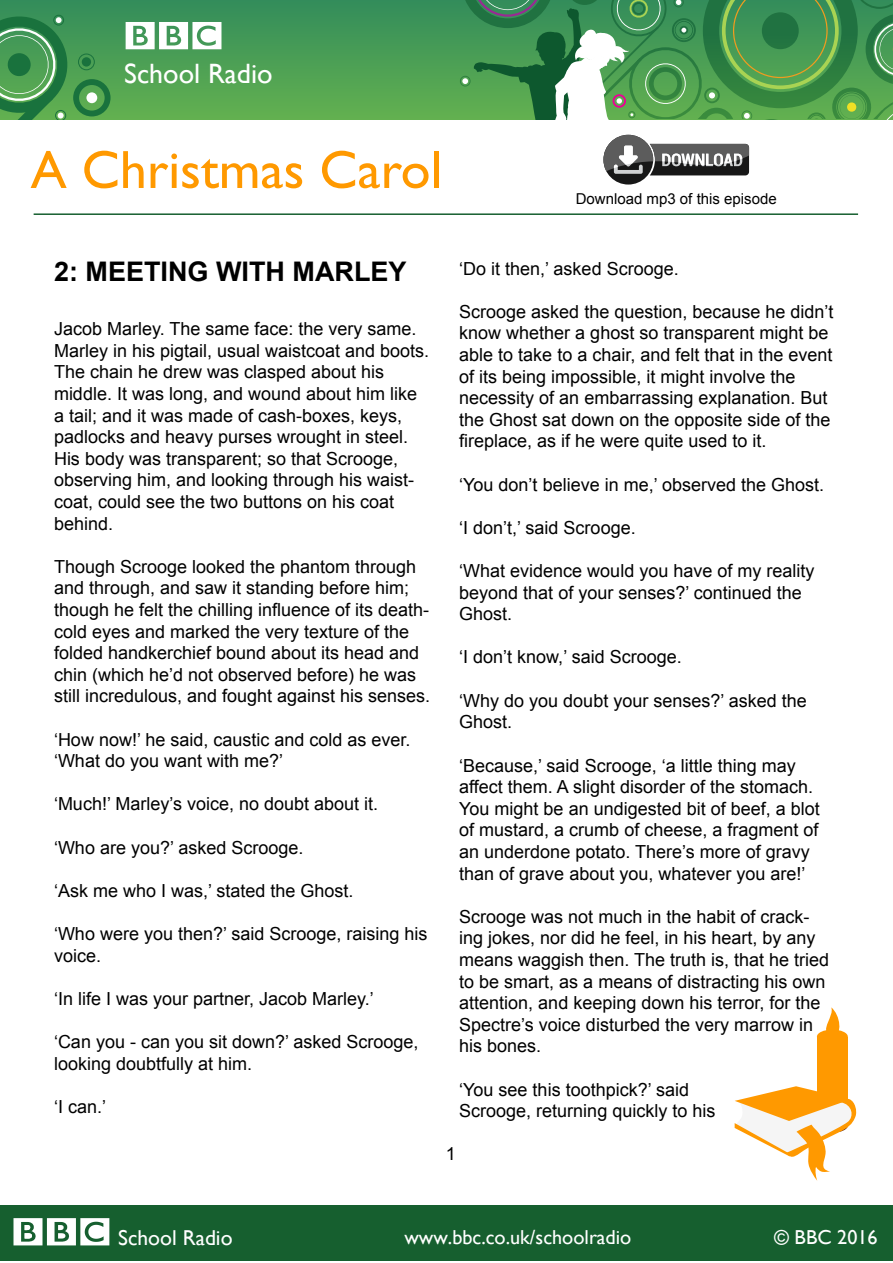
<style>
.page{position:relative;width:893px;height:1263px;background:#fff}
.page>*{position:absolute;margin:0;border:0;box-sizing:border-box;transform-origin:0 0}
.t1{font:27.9px "Gill Sans";color:#fff}
.t2{font:700 27px "Arial";color:#000}
.t3{font:21.6px "Gill Sans";color:#fff}
.t4{font:20.1px "Gill Sans";color:#fff}
.t5{font:18px/21.6px "Arial";color:#000}
.t6{font:15px "Arial";color:#000}
</style>
<div class="page">
<svg style="left:31px;top:151px;width:36px;height:37px"></svg>
<svg style="left:84px;top:151px;width:33px;height:37px"></svg>
<svg style="left:123px;top:151px;width:21px;height:37px"></svg>
<svg style="left:151px;top:153px;width:151px;height:35px"></svg>
<svg style="left:322px;top:151px;width:107px;height:37px"></svg>
<div style="left:434px;top:151px;width:5px;height:37px;background:#f90"></div>
<div style="left:817px;top:1037px;width:31px;height:88px;background:#f90"></div>
<div style="left:817px;top:1029px;width:31px;height:15px;background:#f90;border-radius:50%"></div>
<svg style="left:819px;top:1007px;width:24px;height:26px"></svg>
<svg style="left:734px;top:1086px;width:123px;height:95px"></svg>
<hr style="left:34px;top:213px;width:824px;height:2px;background:#165f2f">
<div style="left:0;top:1205px;width:893px;height:56px;background:#165f2f"></div>
<svg style="left:14px;top:1218px;width:95px;height:27px"></svg>
<div style="left:0;top:0;width:893px;height:119px;background:linear-gradient(to bottom,#338c5b,#63b150)"></div>
<svg style="left:460px;top:0;width:433px;height:120px"></svg>
<svg style="left:0;top:12px;width:111px;height:107px"></svg>
<svg style="left:126px;top:22px;width:95px;height:27px"></svg>
<div style="left:603px;top:135px;width:50px;height:50px;background:#171717;border-radius:50%"></div>
<svg style="left:603px;top:135px;width:146px;height:40px"></svg>
<h1 class="t1" style="left:124px;top:57px;width:150px">School Radio</h1>
<p class="t6" style="left:576px;top:189px;width:202px">Download mp3 of this episode</p>
<h2 class="t2" style="left:54px;top:254px;width:354px">2: MEETING WITH MARLEY</h2>
<p class="t5" style="left:54px;top:318px;width:377px">Jacob Marley. The same face: the very same.<br>Marley in his pigtail, usual waistcoat and boots.<br>The chain he drew was clasped about his middle. It was long, and wound about him like a tail; and it was made of cash-boxes, keys, padlocks and heavy purses wrought in steel.<br>His body was transparent; so that Scrooge, observing him, and looking through his waist&shy;coat, could see the two buttons on his coat behind.</p>
<p class="t5" style="left:54px;top:556px;width:378px">Though Scrooge looked the phantom through and through, and saw it standing before him; though he felt the chilling influence of its death&shy;cold eyes and marked the very texture of the folded handkerchief bound about its head and chin (which he’d not observed before) he was still incredulous, and fought against his senses.</p>
<p class="t5" style="left:54px;top:729px;width:358px">‘How now!’ he said, caustic and cold as ever. ‘What do you want with me?’</p>
<p class="t5" style="left:54px;top:793px;width:326px">‘Much!’ Marley’s voice, no doubt about it.</p>
<p class="t5" style="left:54px;top:837px;width:251px">‘Who are you?’ asked Scrooge.</p>
<p class="t5" style="left:54px;top:880px;width:301px">‘Ask me who I was,’ stated the Ghost.</p>
<p class="t5" style="left:54px;top:923px;width:375px">‘Who were you then?’ said Scrooge, raising his voice.</p>
<p class="t5" style="left:54px;top:988px;width:321px">‘In life I was your partner, Jacob Marley.’</p>
<p class="t5" style="left:54px;top:1031px;width:366px">‘Can you - can you sit down?’ asked Scrooge, looking doubtfully at him.</p>
<p class="t5" style="left:54px;top:1096px;width:54px">‘I can.’</p>
<p class="t5" style="left:459px;top:258px;width:221px">‘Do it then,’ asked Scrooge.</p>
<p class="t5" style="left:459px;top:301px;width:376px">Scrooge asked the question, because he didn’t know whether a ghost so transparent might be able to take to a chair, and felt that in the event of its being impossible, it might involve the necessity of an embarrassing explanation. But the Ghost sat down on the opposite side of the fireplace, as if he were quite used to it.</p>
<p class="t5" style="left:459px;top:474px;width:366px">‘You don’t believe in me,’ observed the Ghost.</p>
<p class="t5" style="left:459px;top:517px;width:178px">‘I don’t,’ said Scrooge.</p>
<p class="t5" style="left:459px;top:560px;width:357px">‘What evidence would you have of my reality beyond that of your senses?’ continued the<br>Ghost.</p>
<p class="t5" style="left:459px;top:646px;width:224px">‘I don’t know,’ said Scrooge.</p>
<p class="t5" style="left:459px;top:690px;width:349px">‘Why do you doubt your senses?’ asked the<br>Ghost.</p>
<p class="t5" style="left:459px;top:754px;width:362px">‘Because,’ said Scrooge, ‘a little thing may affect them. A slight disorder of the stomach.<br>You might be an undigested bit of beef, a blot of mustard, a crumb of cheese, a fragment of an underdone potato. There’s more of gravy than of grave about you, whatever you are!’</p>
<p class="t5" style="left:459px;top:906px;width:371px">Scrooge was not much in the habit of crack&shy;ing jokes, nor did he feel, in his heart, by any means waggish then. The truth is, that he tried to be smart, as a means of distracting his own attention, and keeping down his terror, for the Spectre’s voice disturbed the very marrow in his bones.</p>
<p class="t5" style="left:459px;top:1078px;width:258px">‘You see this toothpick?’ said<br>Scrooge, returning quickly to his</p>
<p class="t5" style="left:446px;top:1143px;width:12px">1</p>
<p class="t3" style="left:118px;top:1225px;width:116px">School Radio</p>
<p class="t4" style="left:404px;top:1226px;width:229px">www.bbc.co.uk/schoolradio</p>
<p class="t4" style="left:774px;top:1226px;width:105px">© BBC 2016</p>
</div>
